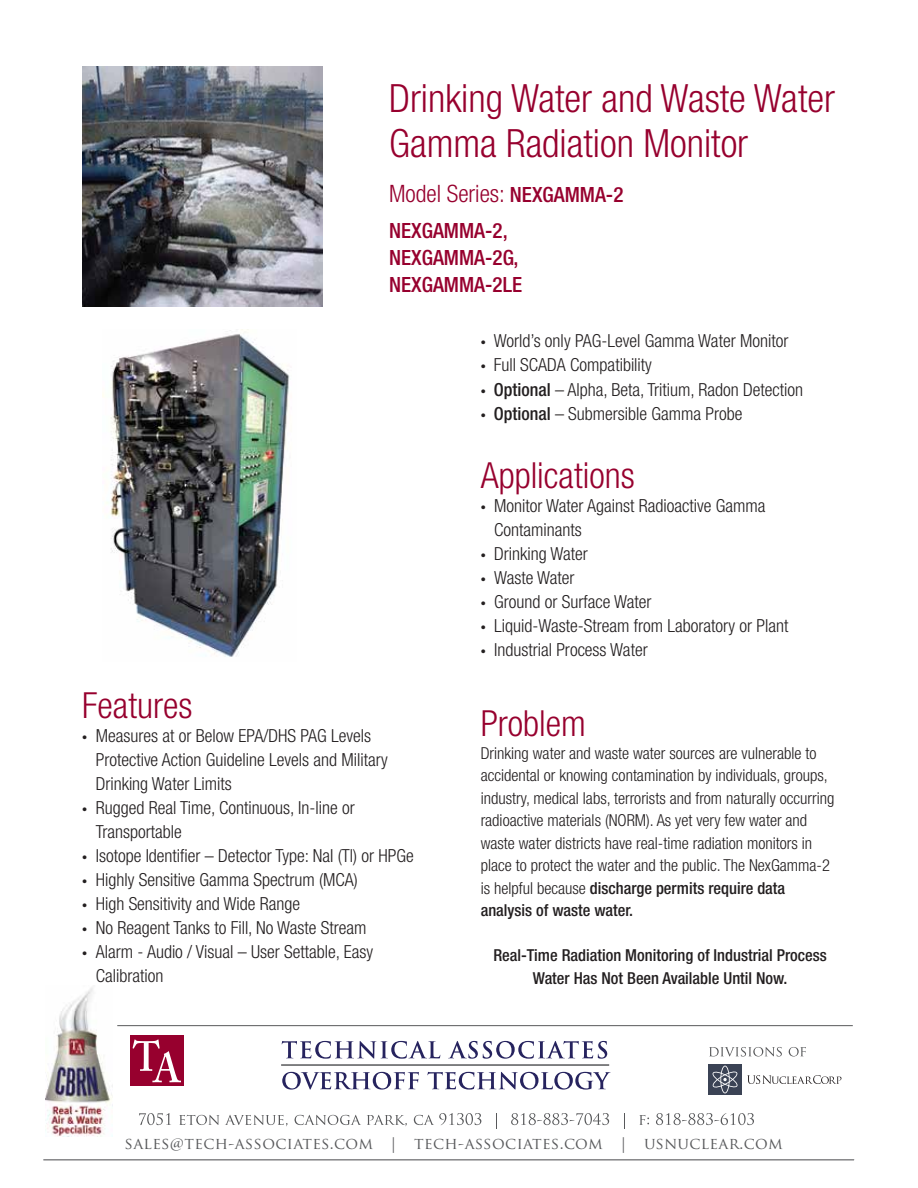
<style>
.page{position:relative;width:918px;height:1188px;background:#fff}
.page>*{position:absolute;margin:0;border:0;box-sizing:border-box;transform-origin:0 0}
.t1{font:300 condensed 39px/45px "Helvetica Neue";color:#97002e}
.t2{font:300 condensed 36px "Helvetica Neue";color:#97002e}
.t3{font:300 condensed 24px "Helvetica Neue";color:#97002e}
.t4{font:500 condensed 21px/27px "Helvetica Neue";color:#97002e}
.t5{font:300 condensed 18px/24px "Helvetica Neue";color:#231f20}
.t6{font:300 condensed 16.5px/22.5px "Helvetica Neue";color:#231f20}
.t7{font:500 condensed 16.5px/22.5px "Helvetica Neue";color:#231f20;text-align:center}
.t8{font:15.75px "Trajan Pro";letter-spacing:.02em;color:#58595b}
.s1{font-weight:500;font-size:21px}
.s2{font-family:"Myriad Pro";font-weight:400;font-stretch:normal}
.s3{font-weight:500}
</style>
<div class="page">
<hr style="left:43px;top:1160px;width:811px;height:1px;background:#58595b">
<img style="left:45px;top:987px;width:68px;height:149px">
<svg style="left:282px;top:1041px;width:158px;height:18px"></svg>
<svg style="left:448px;top:1041px;width:159px;height:18px"></svg>
<svg style="left:282px;top:1072px;width:137px;height:18px"></svg>
<svg style="left:427px;top:1072px;width:184px;height:18px"></svg>
<hr style="left:281px;top:1064px;width:328px;height:2px;background:#58595b">
<svg style="left:139px;top:1113px;width:32px;height:12px"></svg>
<svg style="left:179px;top:1115px;width:40px;height:10px"></svg>
<svg style="left:225px;top:1115px;width:63px;height:11px"></svg>
<svg style="left:295px;top:1115px;width:66px;height:10px"></svg>
<svg style="left:367px;top:1115px;width:40px;height:11px"></svg>
<svg style="left:414px;top:1113px;width:67px;height:12px"></svg>
<svg style="left:496px;top:1113px;width:1px;height:16px"></svg>
<svg style="left:511px;top:1113px;width:98px;height:12px"></svg>
<svg style="left:624px;top:1113px;width:1px;height:16px"></svg>
<svg style="left:639px;top:1115px;width:10px;height:10px"></svg>
<svg style="left:656px;top:1113px;width:98px;height:12px"></svg>
<hr style="left:117px;top:1025px;width:736px;height:1px;background:#58595b">
<div style="left:130px;top:1035px;width:53px;height:51px;background:#97002e"></div>
<svg style="left:133px;top:1039px;width:48px;height:43px"></svg>
<svg style="left:709px;top:1047px;width:73px;height:10px"></svg>
<svg style="left:789px;top:1047px;width:17px;height:10px"></svg>
<svg style="left:747px;top:1075px;width:94px;height:9px"></svg>
<div style="left:708px;top:1064px;width:34px;height:31px;background:#3b4355"></div>
<svg style="left:712px;top:1066px;width:26px;height:27px"></svg>
<img style="left:83px;top:66px;width:239px;height:241px">
<img style="left:102px;top:329px;width:188px;height:328px">
<h1 class="t1" style="left:389px;top:75px;width:447px">Drinking Water and Waste Water<br>Gamma Radiation Monitor</h1>
<h3 class="t3" style="left:389px;top:180px;width:236px">Model Series: <span class="s1">NEXGAMMA-2</span></h3>
<p class="t4" style="left:389px;top:217px;width:134px">NEXGAMMA-2,<br>NEXGAMMA-2G,<br>NEXGAMMA-2LE</p>
<h2 class="t2" style="left:82px;top:685px;width:112px">Features</h2>
<p class="t5" style="left:96px;top:724px;width:294px;text-indent:-13px"><span class="s2">•</span> Measures at or Below EPA/DHS PAG Levels<br>Protective Action Guideline Levels and Military<br>Drinking Water Limits</p>
<p class="t5" style="left:96px;top:796px;width:261px;text-indent:-13px"><span class="s2">•</span> Rugged Real Time, Continuous, In-line or<br>Transportable</p>
<p class="t5" style="left:82px;top:844px;width:333px"><span class="s2">•</span> Isotope Identifier – Detector Type: NaI (Tl) or HPGe</p>
<p class="t5" style="left:82px;top:868px;width:277px"><span class="s2">•</span> Highly Sensitive Gamma Spectrum (MCA)</p>
<p class="t5" style="left:82px;top:892px;width:219px"><span class="s2">•</span> High Sensitivity and Wide Range</p>
<p class="t5" style="left:82px;top:916px;width:286px"><span class="s2">•</span> No Reagent Tanks to Fill, No Waste Stream</p>
<p class="t5" style="left:96px;top:940px;width:279px;text-indent:-13px"><span class="s2">•</span> Alarm - Audio / Visual – User Settable, Easy<br>Calibration</p>
<p class="t5" style="left:481px;top:328px;width:309px"><span class="s2">•</span> World’s only PAG-Level Gamma Water Monitor</p>
<p class="t5" style="left:481px;top:352px;width:173px"><span class="s2">•</span> Full SCADA Compatibility</p>
<p class="t5" style="left:481px;top:378px;width:324px"><span class="s2">•</span> <span class="s3">Optional</span> – Alpha, Beta, Tritium, Radon Detection</p>
<p class="t5" style="left:481px;top:402px;width:263px"><span class="s2">•</span> <span class="s3">Optional</span> – Submersible Gamma Probe</p>
<h2 class="t2" style="left:481px;top:454px;width:155px">Applications</h2>
<p class="t5" style="left:494px;top:493px;width:273px;text-indent:-13px"><span class="s2">•</span> Monitor Water Against Radioactive Gamma<br>Contaminants</p>
<p class="t5" style="left:481px;top:541px;width:109px"><span class="s2">•</span> Drinking Water</p>
<p class="t5" style="left:481px;top:565px;width:95px"><span class="s2">•</span> Waste Water</p>
<p class="t5" style="left:481px;top:589px;width:172px"><span class="s2">•</span> Ground or Surface Water</p>
<p class="t5" style="left:481px;top:613px;width:309px"><span class="s2">•</span> Liquid-Waste-Stream from Laboratory or Plant</p>
<p class="t5" style="left:481px;top:637px;width:169px"><span class="s2">•</span> Industrial Process Water</p>
<h2 class="t2" style="left:481px;top:703px;width:107px">Problem</h2>
<p class="t6" style="left:481px;top:742px;width:355px">Drinking water and waste water sources are vulnerable to accidental or knowing contamination by individuals, groups, industry, medical labs, terrorists and from naturally occurring radioactive materials (NORM). As yet very few water and waste water districts have real-time radiation monitors in place to protect the water and the public. The NexGamma-2 is helpful because <span class="s3">discharge permits require data analysis of waste water.</span></p>
<p class="t7" style="left:493px;top:944px;width:335px">Real-Time Radiation Monitoring of Industrial Process<br>Water Has Not Been Available Until Now.</p>
<p class="t8" style="left:125px;top:1134px;width:659px">SALES@TECH-ASSOCIATES.COM | TECH-ASSOCIATES.COM | USNUCLEAR.COM</p>
</div>
